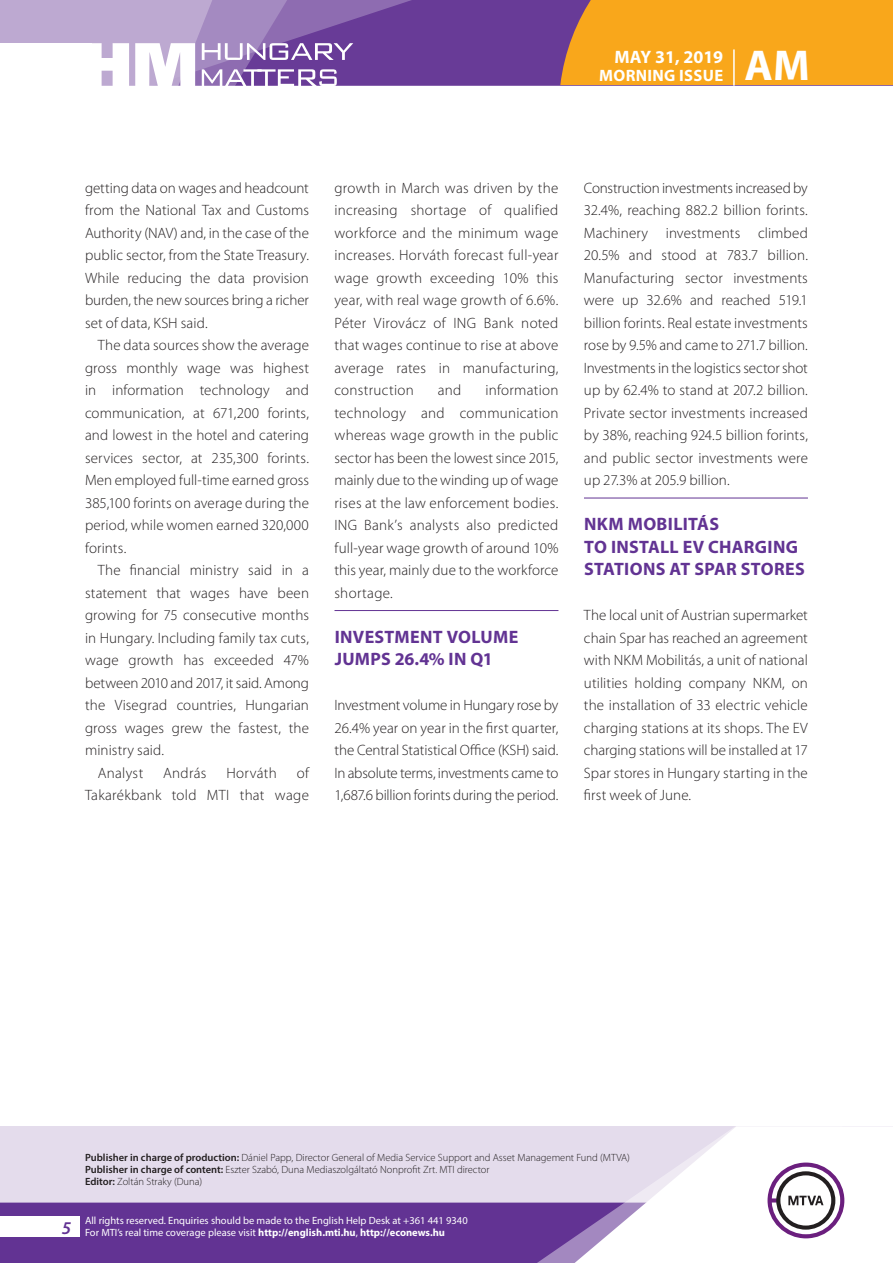
<style>
.page{position:relative;width:893px;height:1263px;background:#fff}
.page>*{position:absolute;margin:0;border:0;box-sizing:border-box;transform-origin:0 0}
.t1{font:700 43.35px "Myriad Pro";color:#fff}
.t2{font:700 18px/22.5px "Myriad Pro";letter-spacing:.01em;color:#623393}
.t3{font:700 18px "Myriad Pro";color:#fff}
.t4{font:700 16.5px "Myriad Pro";letter-spacing:.02em;color:#fff}
.t5{font:300 15px/22.5px "Myriad Pro";letter-spacing:.005em;color:#231f20;text-align:justify}
.t6{font:300 15px "Myriad Pro";letter-spacing:.025em;color:#231f20}
.t7{font:300 10.5px/12px "Myriad Pro";color:#231f20}
.t8{font:10.5px/12px "Myriad Pro";color:#fff}
.s1{font-weight:600}
.s2{font-weight:700}
</style>
<div class="page">
<div style="left:0;top:1126px;width:893px;height:137px;background:#e4dcec"></div>
<div style="left:0;top:1202px;width:506px;height:61px;background:#623393"></div>
<svg style="left:506px;top:1202px;width:69px;height:61px;background:#6b3e99"></svg>
<svg style="left:575px;top:1126px;width:318px;height:137px"></svg>
<div style="left:0;top:1216px;width:79px;height:20px;background:#fff"></div>
<div style="left:0;top:0;width:893px;height:85px;background:#683b97"></div>
<div style="left:560px;top:0;width:333px;height:85px;background:#f9a71b"></div>
<hr style="left:733px;top:49px;width:2px;height:37px;background:#fff">
<svg style="left:0;top:0;width:479px;height:86px"></svg>
<hr style="left:334px;top:610px;width:224px;height:1px;background:#623393">
<hr style="left:584px;top:498px;width:224px;height:1px;background:#623393">
<p class="t3" style="left:614px;top:45px;width:110px">May 31, 2019</p>
<p class="t4" style="left:599px;top:65px;width:125px">morning issue</p>
<h1 class="t1" style="left:745px;top:37px;width:67px">AM</h1>
<p class="t5" style="left:85px;top:176px;width:225px">getting data on wages and headcount from the National Tax and Customs Authority (NAV) and, in the case of the public sector, from the State Treasury.<br>While reducing the data provision burden, the new sources bring a richer set of data, KSH said.</p>
<p class="t5" style="left:85px;top:334px;width:225px;text-indent:13px">The data sources show the average gross monthly wage was highest in information technology and communication, at 671,200 forints, and lowest in the hotel and catering services sector, at 235,300 forints.<br>Men employed full-time earned gross 385,100 forints on average during the period, while women earned 320,000 forints.</p>
<p class="t5" style="left:98px;top:559px;width:213px">The financial ministry said in a</p>
<p class="t5" style="left:85px;top:581px;width:225px">statement that wages have been</p>
<p class="t5" style="left:85px;top:604px;width:225px">growing for 75 consecutive months</p>
<p class="t5" style="left:85px;top:626px;width:225px">in Hungary. Including family tax cuts,</p>
<p class="t5" style="left:85px;top:649px;width:225px">wage growth has exceeded 47%</p>
<p class="t5" style="left:85px;top:671px;width:225px">between 2010 and 2017, it said. Among</p>
<p class="t5" style="left:85px;top:694px;width:225px">the Visegrad countries, Hungarian</p>
<p class="t5" style="left:85px;top:716px;width:225px">gross wages grew the fastest, the</p>
<p class="t5" style="left:85px;top:739px;width:81px">ministry said.</p>
<p class="t5" style="left:98px;top:761px;width:47px">Analyst</p>
<p class="t5" style="left:163px;top:761px;width:45px">András</p>
<p class="t6" style="left:226px;top:764px;width:52px">Horváth</p>
<p class="t5" style="left:85px;top:761px;width:225px;text-align:right">of<br>Takarékbank told MTI that wage</p>
<p class="t5" style="left:334px;top:176px;width:225px">growth in March was driven by the increasing shortage of qualified workforce and the minimum wage increases. Horváth forecast full-year wage growth exceeding 10% this year, with real wage growth of 6.6%.<br>Péter Virovácz of ING Bank noted that wages continue to rise at above average rates in manufacturing, construction</p>
<p class="t5" style="left:334px;top:379px;width:225px;text-indent:151px">information technology and communication whereas wage growth in the public sector has been the lowest since 2015, mainly due to the winding up of wage rises at the law enforcement bodies.<br>ING Bank’s analysts also predicted full-year wage growth of around 10% this year, mainly due to the workforce shortage.</p>
<p class="t2" style="left:335px;top:625px;width:183px">INVESTMENT VOLUME<br>JUMPS 26.4% IN Q1</p>
<p class="t5" style="left:334px;top:694px;width:225px">Investment volume in Hungary rose by 26.4% year on year in the first quarter, the Central Statistical Office (KSH) said.<br>In absolute terms, investments came to 1,687.6 billion forints during the period.</p>
<p class="t5" style="left:438px;top:379px;width:25px">and</p>
<p class="t5" style="left:584px;top:176px;width:225px">Construction investments increased by 32.4%, reaching 882.2 billion forints.<br>Machinery investments climbed 20.5% and stood at 783.7 billion.<br>Manufacturing sector investments were up 32.6% and reached 519.1 billion forints. Real estate investments rose by 9.5% and came to 271.7 billion.<br>Investments in the logistics sector shot up by 62.4% to stand at 207.2 billion.<br>Private sector investments increased by 38%, reaching 924.5 billion forints, and public sector investments were up 27.3% at 205.9 billion.</p>
<p class="t2" style="left:584px;top:512px;width:160px">NKM MOBILITÁS<br>TO INSTALL EV CHARGING<br>STATIONS</p>
<p class="t2" style="left:669px;top:557px;width:103px">AT SPAR STORES</p>
<p class="t5" style="left:584px;top:604px;width:225px">The local unit of Austrian supermarket chain Spar has reached an agreement with NKM Mobilitás, a unit of national utilities holding company NKM, on the installation of 33 electric vehicle charging stations at its shops. The EV charging stations will be installed at 17<br>Spar stores in Hungary starting in the first week of June.</p>
<p class="t7" style="left:85px;top:1151px;width:546px"><span class="s1">Publisher in charge of production:</span> Dániel Papp, Director General of Media Service Support and Asset Management Fund (MTVA)<br><span class="s1">Publisher in charge of content:</span> Eszter Szabó, Duna Mediaszolgáltató Nonprofit Zrt. MTI director<br><span class="s1">Editor:</span> Zoltán Straky (Duna)</p>
<p class="t8" style="left:62px;top:1214px;width:407px;text-indent:23px">All rights reserved. Enquiries should be made to the English Help Desk at +361 441 9340<br><sup>5</sup> For MTI’s real time coverage please visit <span class="s2">http://english.mti.hu</span>, <span class="s2">http://econews.hu</span></p>
</div>
